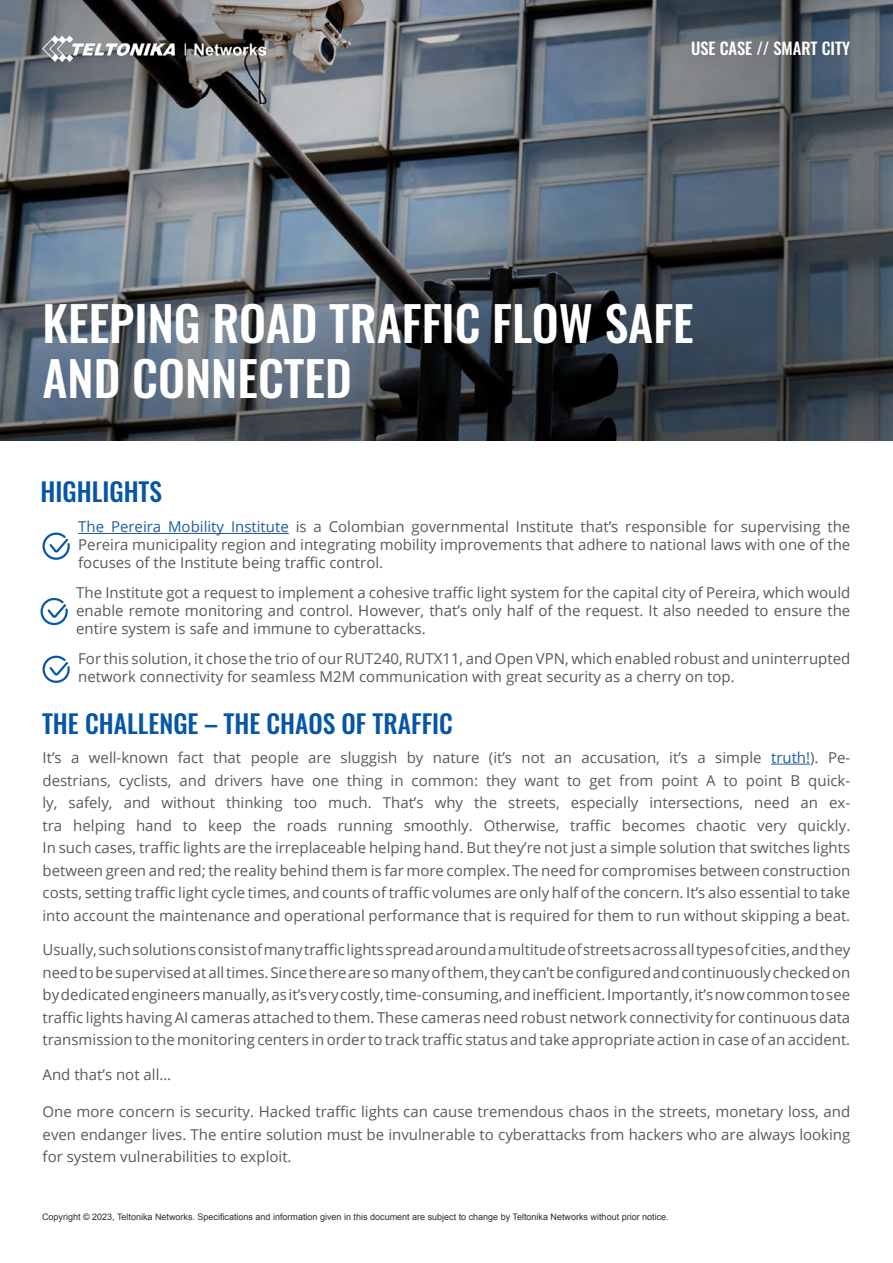
<style>
.page{position:relative;width:893px;height:1263px;background:#fff}
.page>*{position:absolute;margin:0;border:0;box-sizing:border-box;transform-origin:0 0}
.t1{font:500 48px/55.5px "Oswald";color:#fff}
.t2{font:500 25.5px "Oswald";color:#0556a5}
.t3{font:500 16.5px "Oswald";color:#fff}
.t4{font:15px/22.5px "Open Sans";color:#58595b;text-align:justify}
.t5{font:9px "Arial";color:#2e2e2f}
.s1{color:#215e9e}
</style>
<div class="page">
<img style="left:0;top:0;width:893px;height:440px">
<hr style="left:78px;top:533px;width:211px;height:1px;background:#215e9e">
<hr style="left:771px;top:764px;width:39px;height:1px;background:#215e9e">
<img style="left:42px;top:35px;width:223px;height:26px">
<svg style="left:42px;top:532px;width:28px;height:28px"></svg>
<svg style="left:40px;top:597px;width:28px;height:29px"></svg>
<svg style="left:42px;top:655px;width:28px;height:28px"></svg>
<p class="t3" style="left:691px;top:40px;width:161px">USE CASE // SMART CITY</p>
<h1 class="t1" style="left:43px;top:298px;width:653px">KEEPING ROAD TRAFFIC FLOW SAFE<br>AND CONNECTED</h1>
<h2 class="t2" style="left:41px;top:478px;width:123px">HIGHLIGHTS</h2>
<p class="t4" style="left:78px;top:517px;width:774px;line-height:18px"><span class="s1">The Pereira Mobility Institute</span> is a Colombian governmental Institute that’s responsible for supervising the Pereira municipality region and integrating mobility improvements that adhere to national laws with one of the focuses of the Institute being traffic control.</p>
<p class="t4" style="left:76px;top:583px;width:776px;line-height:18px">The Institute got a request to implement a cohesive traffic light system for the capital city of Pereira, which would enable remote monitoring and control. However, that’s only half of the request. It also needed to ensure the entire system is safe and immune to cyberattacks.</p>
<p class="t4" style="left:78px;top:649px;width:774px;line-height:18px">For this solution, it chose the trio of our RUT240, RUTX11, and Open VPN, which enabled robust and uninterrupted network connectivity for seamless M2M communication with great security as a cherry on top.</p>
<h2 class="t2" style="left:42px;top:711px;width:412px">THE CHALLENGE – THE CHAOS OF TRAFFIC</h2>
<p class="t4" style="left:43px;top:746px;width:809px">It’s a well-known fact that people are sluggish by nature (it’s not an accusation, it’s a simple <span class="s1">truth!</span>). Pe&shy;destrians, cyclists, and drivers have one thing in common: they want to get from point A to point B quick&shy;ly, safely, and without thinking too much. That’s why the streets, especially intersections, need an ex&shy;tra helping hand to keep the roads running smoothly. Otherwise, traffic becomes chaotic very quickly.<br>In such cases, traffic lights are the irreplaceable helping hand. But they’re not just a simple solution that switches lights between green and red; the reality behind them is far more complex. The need for compromises between construction costs, setting traffic light cycle times, and counts of traffic volumes are only half of the concern. It’s also essential to take into account the maintenance and operational performance that is required for them to run without skipping a beat.</p>
<p class="t4" style="left:43px;top:938px;width:809px">Usually, such solutions consist of many traffic lights spread around a multitude of streets across all types of cities, and they need to be supervised at all times. Since there are so many of them, they can’t be configured and continuously checked on by dedicated engineers manually, as it’s very costly, time-consuming, and inefficient. Importantly, it’s now common to see traffic lights having AI cameras attached to them. These cameras need robust network connectivity for continuous data transmission to the monitoring centers in order to track traffic status and take appropriate action in case of an accident.</p>
<p class="t4" style="left:43px;top:1062px;width:130px">And that’s not all…</p>
<p class="t4" style="left:43px;top:1100px;width:809px">One more concern is security. Hacked traffic lights can cause tremendous chaos in the streets, monetary loss, and even endanger lives. The entire solution must be invulnerable to cyberattacks from hackers who are always looking for system vulnerabilities to exploit.</p>
<p class="t5" style="left:42px;top:1211px;width:628px">Copyright © 2023, Teltonika Networks. Specifications and information given in this document are subject to change by Teltonika Networks without prior notice.</p>
</div>
